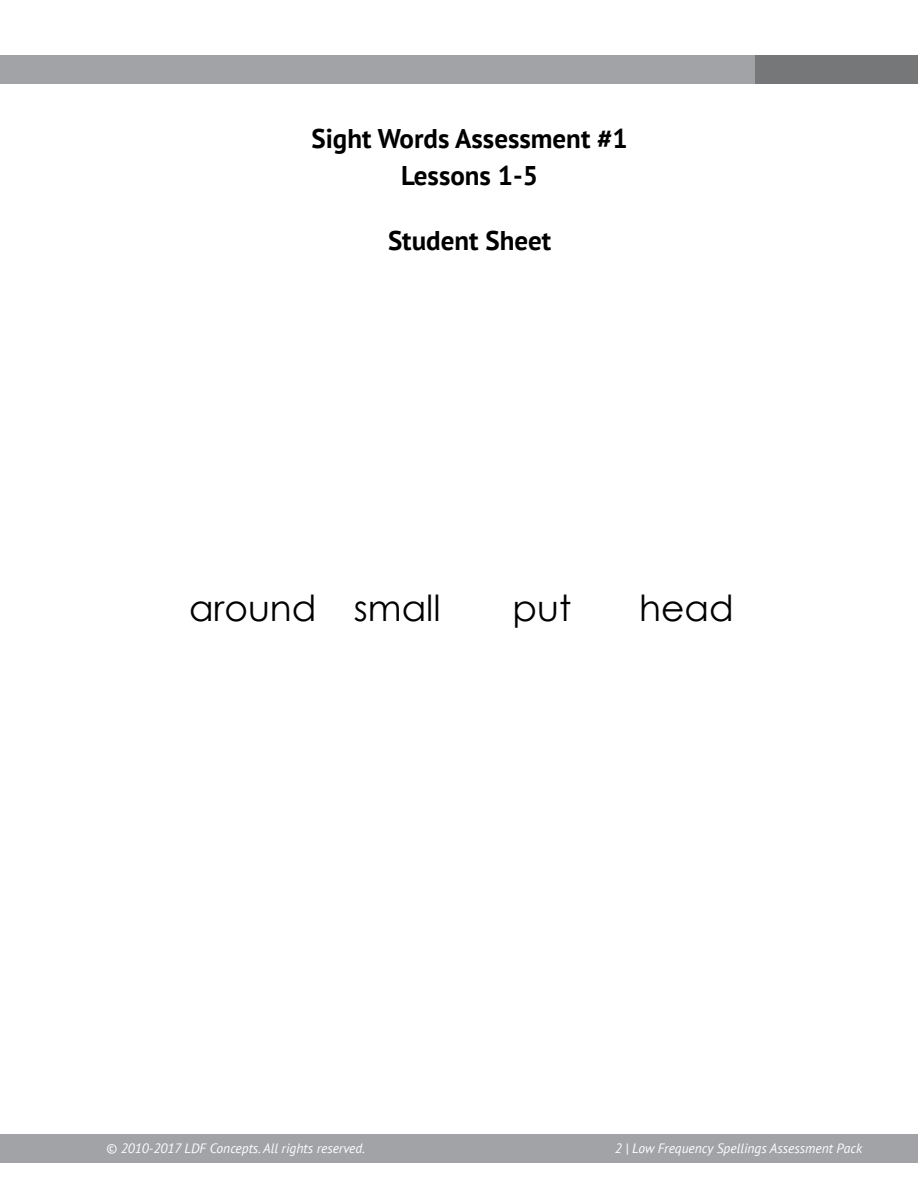
<style>
.page{position:relative;width:918px;height:1188px;background:#fff}
.page>*{position:absolute;margin:0;border:0;box-sizing:border-box;transform-origin:0 0}
.t1{font:36px "Century Gothic";color:#000}
.t2{font:700 27px/36.6px "PT Sans";color:#000;text-align:center}
.t3{font:italic 13.5px "PT Sans";color:#fff}
</style>
<div class="page">
<div style="left:0;top:1134px;width:918px;height:29px;background:#a1a3a6"></div>
<div style="left:0;top:55px;width:918px;height:29px;background:#a1a3a6"></div>
<div style="left:756px;top:55px;width:162px;height:29px;background:#757779"></div>
<h2 class="t2" style="left:311px;top:120px;width:318px">Sight Words Assessment #1<br>Lessons 1-5</h2>
<h2 class="t2" style="left:388px;top:222px;width:165px">Student Sheet</h2>
<h1 class="t1" style="left:189px;top:583px;width:253px">around small</h1>
<h1 class="t1" style="left:513px;top:583px;width:60px">put</h1>
<h1 class="t1" style="left:639px;top:583px;width:96px">head</h1>
<p class="t3" style="left:106px;top:1140px;width:260px">© 2010-2017 LDF Concepts. All rights reserved.</p>
<p class="t3" style="left:615px;top:1140px;width:249px">2 | Low Frequency Spellings Assessment Pack</p>
</div>
